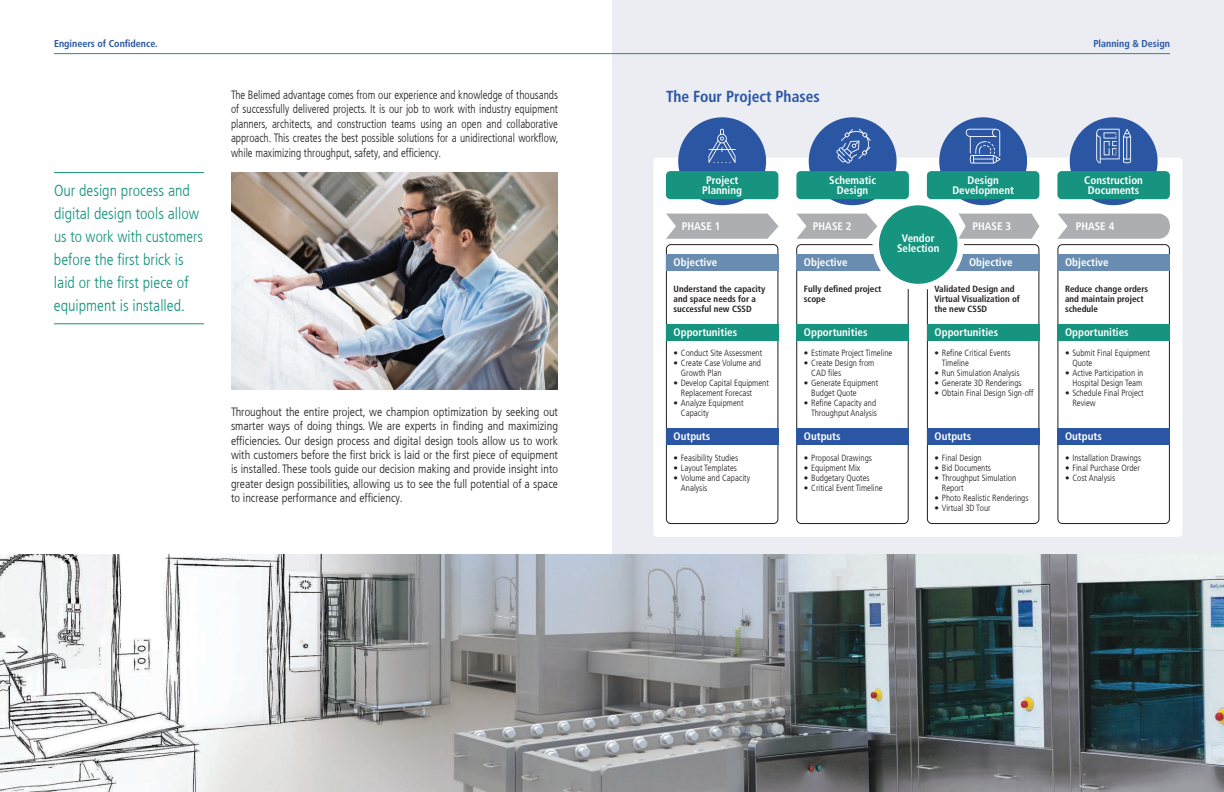
<style>
.page{position:relative;width:1224px;height:792px;background:#fff}
.page>*{position:absolute;margin:0;border:0;box-sizing:border-box;transform-origin:0 0}
.t1{font:300 condensed 16px/23px "Frutiger LT Com";color:#16947f}
.t2{font:700 condensed 16px "Frutiger LT Com";color:#2a56a4}
.t3{font:300 condensed 12px/14.4px "Frutiger LT Com";color:#231f20;text-align:justify}
.t4{font:300 condensed 12px/14.4px "Frutiger LT Com";color:#231f20;text-align:justify;scale:.93 1}
.t5{font:700 condensed 11px "Frutiger LT Com";color:#fff}
.t6{font:700 condensed 10px "Frutiger LT Com";color:#2a56a4}
.t7{font:300 condensed 9px/10px "Frutiger LT Com";color:#231f20}
.t8{font:700 condensed 9px/10px "Frutiger LT Com";color:#231f20}
</style>
<div class="page">
<div style="left:612px;top:0;width:612px;height:792px;background:#ebedf3"></div>
<img style="left:0;top:554px;width:1224px;height:238px">
<hr style="left:54px;top:53px;width:558px;height:1px;background:#16947f">
<img style="left:231px;top:172px;width:327px;height:218px">
<hr style="left:54px;top:172px;width:150px;height:1px;background:#16947f">
<hr style="left:54px;top:323px;width:150px;height:1px;background:#16947f">
<div style="left:653px;top:158px;width:529px;height:379px;background:#fff;border-radius:4px"></div>
<div style="left:809px;top:117px;width:88px;height:88px;background:#2a56a4;border-radius:50%"></div>
<svg style="left:836px;top:129px;width:35px;height:34px"></svg>
<div style="left:939px;top:117px;width:88px;height:88px;background:#2a56a4;border-radius:50%"></div>
<svg style="left:965px;top:129px;width:36px;height:35px"></svg>
<div style="left:1070px;top:117px;width:88px;height:88px;background:#2a56a4;border-radius:50%"></div>
<svg style="left:1096px;top:129px;width:35px;height:34px"></svg>
<div style="left:678px;top:117px;width:88px;height:88px;background:#2a56a4;border-radius:50%"></div>
<svg style="left:709px;top:129px;width:27px;height:34px"></svg>
<div style="left:666px;top:171px;width:112px;height:28px;background:#16947f;border-radius:4px"></div>
<div style="left:796px;top:171px;width:113px;height:28px;background:#16947f;border-radius:4px"></div>
<div style="left:927px;top:171px;width:112px;height:28px;background:#16947f;border-radius:4px"></div>
<div style="left:1057px;top:171px;width:113px;height:28px;background:#16947f;border-radius:4px"></div>
<div style="left:796px;top:244px;width:113px;height:280px;border:1px solid #231f20;border-radius:4px"></div>
<div style="left:796px;top:254px;width:113px;height:17px;background:#688db1"></div>
<div style="left:796px;top:324px;width:113px;height:17px;background:#16947f"></div>
<div style="left:927px;top:244px;width:112px;height:280px;border:1px solid #231f20;border-radius:4px"></div>
<div style="left:927px;top:254px;width:113px;height:17px;background:#688db1"></div>
<div style="left:927px;top:324px;width:113px;height:17px;background:#16947f"></div>
<div style="left:1057px;top:244px;width:113px;height:280px;border:1px solid #231f20;border-radius:4px"></div>
<div style="left:1058px;top:254px;width:112px;height:17px;background:#688db1"></div>
<div style="left:1058px;top:324px;width:112px;height:17px;background:#16947f"></div>
<div style="left:666px;top:244px;width:112px;height:280px;border:1px solid #231f20;border-radius:4px"></div>
<div style="left:666px;top:324px;width:113px;height:17px;background:#16947f"></div>
<div style="left:873px;top:199px;width:91px;height:91px;background:#fff;border-radius:50%"></div>
<div style="left:796px;top:429px;width:113px;height:16px;background:#2a56a4"></div>
<div style="left:927px;top:429px;width:113px;height:16px;background:#2a56a4"></div>
<div style="left:1058px;top:429px;width:112px;height:16px;background:#2a56a4"></div>
<div style="left:666px;top:429px;width:113px;height:16px;background:#2a56a4"></div>
<svg style="left:666px;top:214px;width:112px;height:25px;background:#b5b5b9"></svg>
<svg style="left:796px;top:214px;width:82px;height:25px;background:#b9b9bd"></svg>
<svg style="left:958px;top:214px;width:82px;height:25px;background:#b6b7ba"></svg>
<svg style="left:1058px;top:214px;width:112px;height:25px;background:#b2b3b7"></svg>
<div style="left:879px;top:205px;width:79px;height:79px;background:#16947f;border-radius:50%"></div>
<div style="left:666px;top:254px;width:113px;height:17px;background:#688db1"></div>
<hr style="left:612px;top:53px;width:558px;height:1px;background:#16947f">
<p class="t6" style="left:54px;top:38px;width:105px">Engineers of Confidence.</p>
<p class="t1" style="left:54px;top:179px;width:150px">Our design process and digital design tools allow us to work with customers before the first brick is laid or the first piece of equipment is installed.</p>
<p class="t4" style="left:231px;top:88px;width:354px">The Belimed advantage comes from our experience and knowledge of thousands of successfully delivered projects. It is our job to work with industry equipment planners, architects, and construction teams using an open and collaborative approach. This creates the best possible solutions for a unidirectional workflow, while maximizing throughput, safety, and efficiency.</p>
<p class="t3" style="left:231px;top:404px;width:329px">Throughout the entire project, we champion optimization by seeking out smarter ways of doing things. We are experts in finding and maximizing efficiencies. Our design process and digital design tools allow us to work with customers before the first brick is laid or the first piece of equipment is installed. These tools guide our decision making and provide insight into greater design possibilities, allowing us to see the full potential of a space to increase performance and efficiency.</p>
<p class="t2" style="left:666px;top:87px;width:155px">The Four Project Phases</p>
<p class="t5" style="left:706px;top:173px;width:34px">Project</p>
<p class="t5" style="left:702px;top:183px;width:41px">Planning</p>
<p class="t5" style="left:829px;top:173px;width:48px">Schematic</p>
<p class="t5" style="left:837px;top:183px;width:33px">Design</p>
<p class="t5" style="left:967px;top:173px;width:33px">Design</p>
<p class="t5" style="left:952px;top:183px;width:63px">Development</p>
<p class="t6" style="left:1093px;top:38px;width:78px">Planning &amp; Design</p>
<p class="t5" style="left:1084px;top:173px;width:60px">Construction</p>
<p class="t5" style="left:1088px;top:183px;width:53px">Documents</p>
<p class="t5" style="left:682px;top:219px;width:40px">PHASE 1</p>
<p class="t5" style="left:813px;top:219px;width:40px">PHASE 2</p>
<p class="t5" style="left:972px;top:219px;width:40px">PHASE 3</p>
<p class="t5" style="left:1076px;top:219px;width:40px">PHASE 4</p>
<p class="t5" style="left:902px;top:232px;width:34px">Vendor</p>
<p class="t5" style="left:897px;top:242px;width:44px">Selection</p>
<p class="t5" style="left:674px;top:255px;width:45px">Objective</p>
<p class="t8" style="left:935px;top:284px;width:87px">Validated Design and<br>Virtual Visualization of the new CSSD</p>
<p class="t5" style="left:804px;top:255px;width:45px">Objective</p>
<p class="t5" style="left:969px;top:255px;width:45px">Objective</p>
<p class="t5" style="left:1065px;top:255px;width:45px">Objective</p>
<p class="t8" style="left:804px;top:284px;width:79px">Fully defined project scope</p>
<p class="t8" style="left:674px;top:284px;width:93px">Understand the capacity and space needs for a successful new CSSD</p>
<p class="t8" style="left:1065px;top:284px;width:85px">Reduce change orders and maintain project schedule</p>
<p class="t5" style="left:674px;top:325px;width:65px">Opportunities</p>
<p class="t5" style="left:804px;top:325px;width:65px">Opportunities</p>
<p class="t5" style="left:935px;top:325px;width:65px">Opportunities</p>
<p class="t5" style="left:1065px;top:325px;width:65px">Opportunities</p>
<p class="t7" style="left:674px;top:348px;width:90px">• Conduct Site Assessment</p>
<p class="t7" style="left:681px;top:358px;width:82px;text-indent:-7px">• Create Case Volume and<br>Growth Plan</p>
<p class="t7" style="left:681px;top:378px;width:89px;text-indent:-7px">• Develop Capital Equipment<br>Replacement Forecast</p>
<p class="t7" style="left:674px;top:398px;width:71px">• Analyze Equipment</p>
<p class="t7" style="left:681px;top:408px;width:29px">Capacity</p>
<p class="t7" style="left:804px;top:348px;width:90px">• Estimate Project Timeline</p>
<p class="t7" style="left:804px;top:358px;width:72px">• Create Design from</p>
<p class="t7" style="left:811px;top:368px;width:32px">CAD files</p>
<p class="t7" style="left:811px;top:378px;width:69px;text-indent:-7px">• Generate Equipment<br>Budget Quote</p>
<p class="t7" style="left:804px;top:398px;width:75px;text-align:right">• Refine Capacity and<br>Throughput Analysis</p>
<p class="t7" style="left:942px;top:348px;width:70px;text-indent:-7px">• Refine Critical Events<br>Timeline</p>
<p class="t7" style="left:935px;top:368px;width:86px">• Run Simulation Analysis</p>
<p class="t7" style="left:935px;top:378px;width:89px">• Generate 3D Renderings</p>
<p class="t7" style="left:935px;top:388px;width:100px">• Obtain Final Design Sign-off</p>
<p class="t7" style="left:1072px;top:348px;width:79px;text-indent:-7px">• Submit Final Equipment<br>Quote</p>
<p class="t7" style="left:1065px;top:368px;width:80px;text-align:right">• Active Participation in<br>Hospital Design Team</p>
<p class="t7" style="left:1072px;top:388px;width:73px;text-indent:-7px">• Schedule Final Project<br>Review</p>
<p class="t5" style="left:674px;top:430px;width:38px">Outputs</p>
<p class="t5" style="left:804px;top:430px;width:38px">Outputs</p>
<p class="t5" style="left:935px;top:430px;width:38px">Outputs</p>
<p class="t5" style="left:1065px;top:430px;width:38px">Outputs</p>
<p class="t7" style="left:674px;top:453px;width:66px">• Feasibility Studies</p>
<p class="t7" style="left:674px;top:463px;width:65px">• Layout Templates</p>
<p class="t7" style="left:681px;top:473px;width:71px;text-indent:-7px">• Volume and Capacity<br>Analysis</p>
<p class="t7" style="left:804px;top:453px;width:70px">• Proposal Drawings</p>
<p class="t7" style="left:804px;top:463px;width:58px">• Equipment Mix</p>
<p class="t7" style="left:804px;top:473px;width:67px">• Budgetary Quotes</p>
<p class="t7" style="left:804px;top:483px;width:80px">• Critical Event Timeline</p>
<p class="t7" style="left:935px;top:453px;width:49px">• Final Design</p>
<p class="t7" style="left:935px;top:463px;width:58px">• Bid Documents</p>
<p class="t7" style="left:942px;top:473px;width:76px;text-indent:-7px">• Throughput Simulation<br>Report</p>
<p class="t7" style="left:935px;top:493px;width:95px">• Photo Realistic Renderings</p>
<p class="t7" style="left:935px;top:503px;width:58px">• Virtual 3D Tour</p>
<p class="t7" style="left:1065px;top:453px;width:78px">• Installation Drawings</p>
<p class="t7" style="left:1065px;top:463px;width:76px">• Final Purchase Order</p>
<p class="t7" style="left:1065px;top:473px;width:52px">• Cost Analysis</p>
</div>
